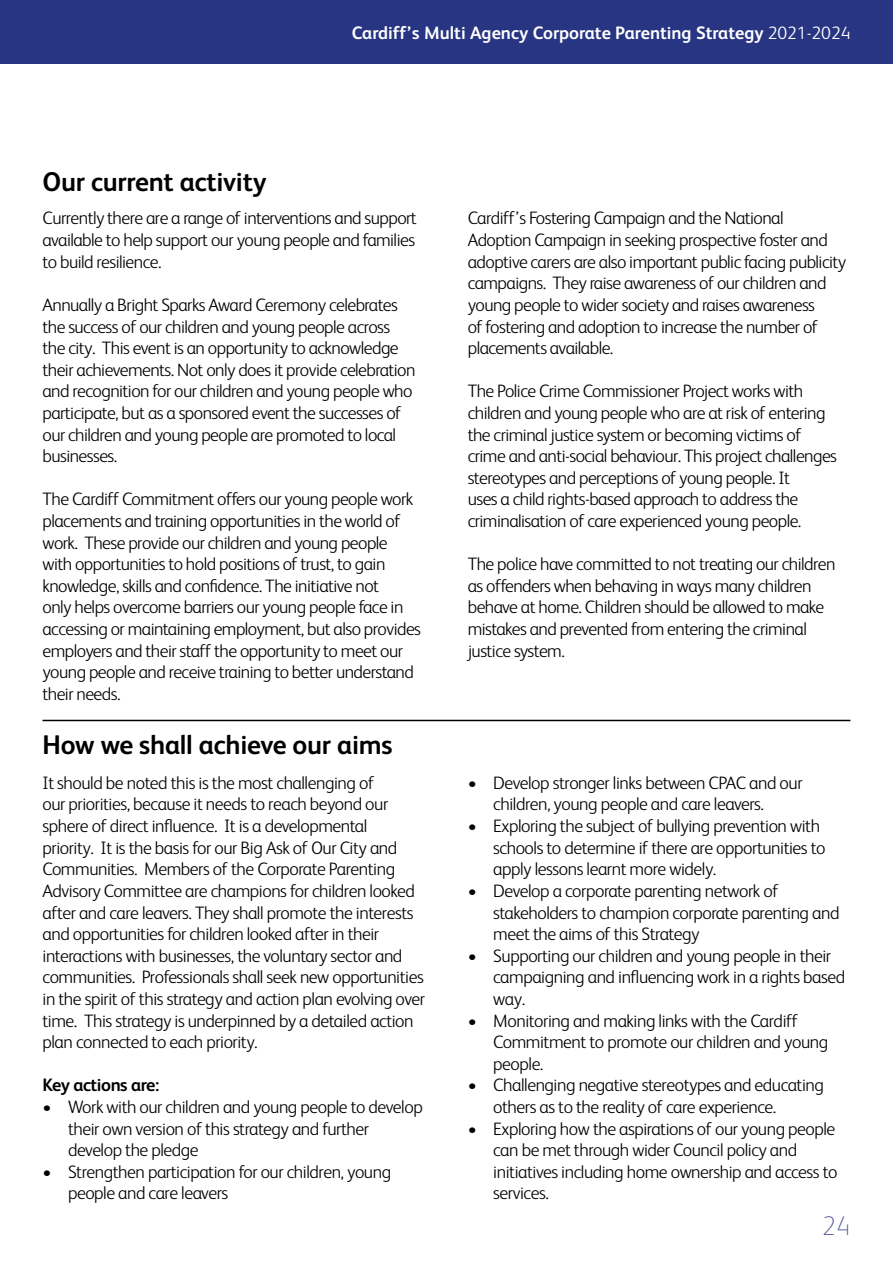
<style>
.page{position:relative;width:893px;height:1263px;background:#fff}
.page>*{position:absolute;margin:0;border:0;box-sizing:border-box;transform-origin:0 0}
.t1{font:700 27px "FS Albert";letter-spacing:-.01em;color:#000}
.t2{font:100 27px "FS Albert";color:#5b5b9e}
.t3{font:300 18px/21.6px "FS Albert";letter-spacing:-.03em;color:#000}
.t4{font:700 18px "FS Albert";color:#fff}
.t5{font:700 18px "FS Albert";letter-spacing:-.025em;color:#000}
.s1{font-weight:300}
</style>
<div class="page">
<div style="left:0;top:0;width:893px;height:64px;background:#283583"></div>
<hr style="left:43px;top:720px;width:807px;height:1px;background:#000">
<h1 class="t1" style="left:43px;top:163px;width:226px">Our current activity</h1>
<p class="t4" style="left:352px;top:21px;width:500px">Cardiff’s Multi Agency Corporate Parenting Strategy <span class="s1">2021-2024</span></p>
<p class="t3" style="left:43px;top:207px;width:376px;text-align:justify">Currently there are a range of interventions and support available to help support our young people and families to build resilience.</p>
<p class="t3" style="left:43px;top:293px;width:375px">Annually a Bright Sparks Award Ceremony celebrates the success of our children and young people across the city. This event is an opportunity to acknowledge their achievements. Not only does it provide celebration and recognition for our children and young people who participate, but as a sponsored event the successes of our children and young people are promoted to local businesses.</p>
<p class="t3" style="left:43px;top:487px;width:380px">The Cardiff Commitment offers our young people work placements and training opportunities in the world of work. These provide our children and young people with opportunities to hold positions of trust, to gain knowledge, skills and confidence. The initiative not<br>only helps overcome barriers our young people face in accessing or maintaining employment, but also provides employers and their staff the opportunity to meet our young people and receive training to better understand their needs.</p>
<h1 class="t1" style="left:43px;top:727px;width:352px">How we shall achieve our aims</h1>
<p class="t3" style="left:43px;top:771px;width:384px">It should be noted this is the most challenging of<br>our priorities, because it needs to reach beyond our sphere of direct influence. It is a developmental<br>priority. It is the basis for our Big Ask of Our City and Communities. Members of the Corporate Parenting Advisory Committee are champions for children looked after and care leavers. They shall promote the interests and opportunities for children looked after in their interactions with businesses, the voluntary sector and communities. Professionals shall seek new opportunities in the spirit of this strategy and action plan evolving over time. This strategy is underpinned by a detailed action plan connected to each priority.</p>
<p class="t5" style="left:43px;top:1073px;width:118px">Key actions are:</p>
<p class="t3" style="left:68px;top:1095px;width:356px;text-indent:-26px">• Work with our children and young people to develop their own version of this strategy and further develop the pledge</p>
<p class="t3" style="left:68px;top:1160px;width:325px;text-indent:-26px">• Strengthen participation for our children, young people and care leavers</p>
<p class="t3" style="left:468px;top:207px;width:380px">Cardiff’s Fostering Campaign and the National Adoption Campaign in seeking prospective foster and adoptive carers are also important public facing publicity campaigns. They raise awareness of our children and young people to wider society and raises awareness<br>of fostering and adoption to increase the number of placements available.</p>
<p class="t3" style="left:468px;top:379px;width:371px">The Police Crime Commissioner Project works with children and young people who are at risk of entering the criminal justice system or becoming victims of crime and anti-social behaviour. This project challenges stereotypes and perceptions of young people. It<br>uses a child rights-based approach to address the criminalisation of care experienced young people.</p>
<p class="t3" style="left:468px;top:552px;width:369px">The police have committed to not treating our children as offenders when behaving in ways many children behave at home. Children should be allowed to make mistakes and prevented from entering the criminal justice system.</p>
<p class="t3" style="left:493px;top:771px;width:311px;text-indent:-26px">• Develop stronger links between CPAC and our children, young people and care leavers.</p>
<p class="t3" style="left:493px;top:814px;width:334px;text-indent:-26px">• Exploring the subject of bullying prevention with schools to determine if there are opportunities to apply lessons learnt more widely.</p>
<p class="t3" style="left:493px;top:879px;width:348px;text-indent:-26px">• Develop a corporate parenting network of stakeholders to champion corporate parenting and meet the aims of this Strategy</p>
<p class="t3" style="left:493px;top:944px;width:353px;text-indent:-26px">• Supporting our children and young people in their campaigning and influencing work in a rights based way.</p>
<p class="t3" style="left:493px;top:1009px;width:336px;text-indent:-26px">• Monitoring and making links with the Cardiff<br>Commitment to promote our children and young people.</p>
<p class="t3" style="left:493px;top:1073px;width:332px;text-indent:-26px">• Challenging negative stereotypes and educating others as to the reality of care experience.</p>
<p class="t3" style="left:493px;top:1117px;width:346px;text-indent:-26px">• Exploring how the aspirations of our young people can be met through wider Council policy and initiatives including home ownership and access to services.</p>
<h1 class="t2" style="left:822px;top:1208px;width:30px">24</h1>
</div>
